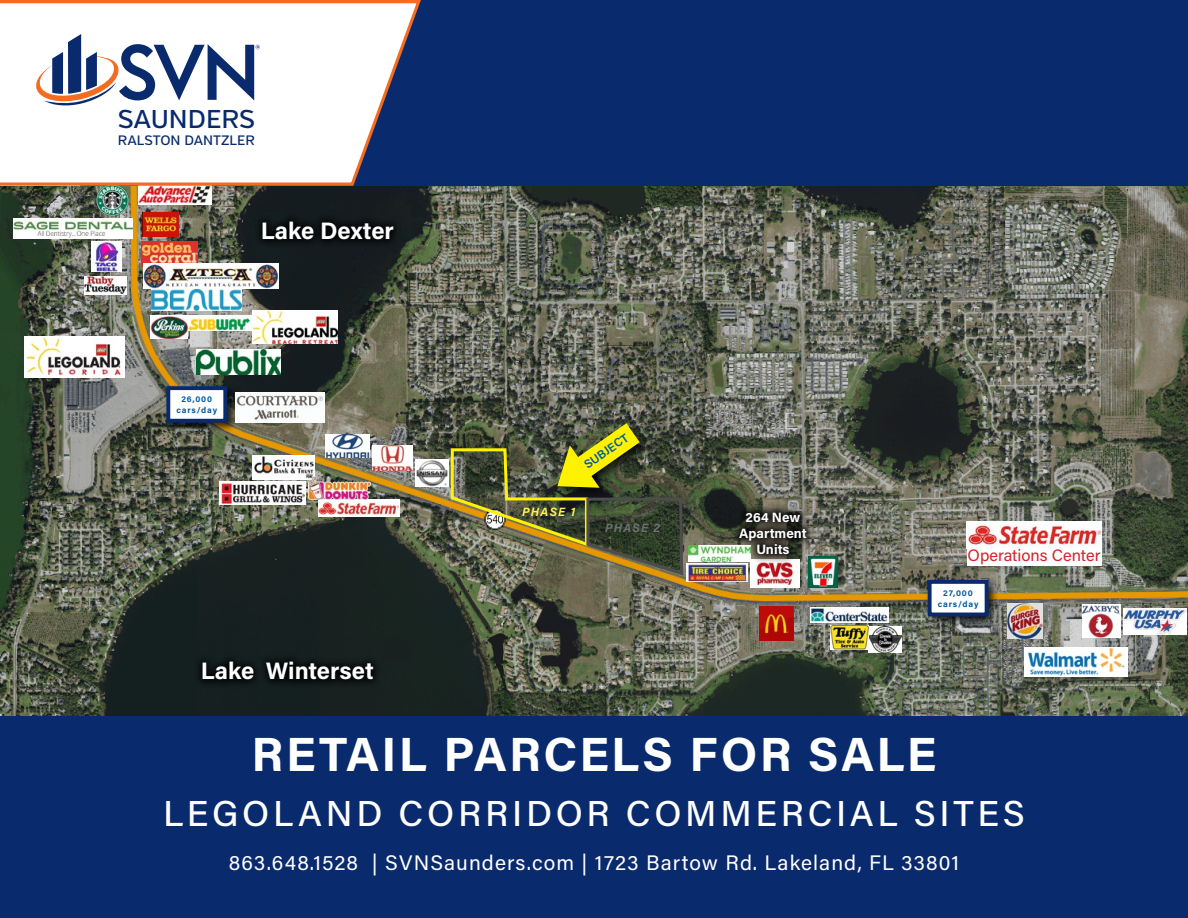
<style>
.page{position:relative;width:1188px;height:918px;background:#fff}
.page>*{position:absolute;margin:0;border:0;box-sizing:border-box;transform-origin:0 0}
.t1{font:700 48px "Acumin Pro";letter-spacing:.05em;color:#fff}
.t2{font:500 36px "Acumin Pro";letter-spacing:.1em;color:#fefefe}
.t3{font:500 25.8px "Verb";color:#092a6d}
.t4{font:700 23.85px "Acumin Pro";color:#fff}
.t5{font:21px "Acumin Pro";letter-spacing:.05em;color:#fff}
.t6{font:16.5px "Acumin Pro";color:#d2232a}
.t7{font:500 13.65px "Verb";color:#092a6d}
.t8{font:700 13.5px/15.9px "Acumin Pro";color:#fff;text-align:center}
.t9{font:600 12px "Acumin Pro";color:#005ba2}
.t10{font:italic 700 12px "Acumin Pro";letter-spacing:.105em;color:#fff44d}
.t11{font:italic 700 12px "Acumin Pro";letter-spacing:.105em;color:#6f7173}
.t12{font:700 8.55px/10.6px "Acumin Pro";letter-spacing:.1em;color:#005ba2;text-align:center}
</style>
<div class="page">
<div style="left:81px;top:0;width:1107px;height:216px;background:#092a6d"></div>
<img style="left:0;top:187px;width:1188px;height:529px">
<div style="left:0;top:716px;width:1188px;height:202px;background:#092a6d"></div>
<img style="left:197px;top:350px;width:84px;height:25px">
<img style="left:92px;top:242px;width:29px;height:29px">
<img style="left:138px;top:187px;width:73px;height:17px">
<img style="left:152px;top:289px;width:90px;height:22px">
<img style="left:143px;top:213px;width:36px;height:24px">
<img style="left:252px;top:311px;width:86px;height:33px">
<div style="left:254px;top:212px;width:149px;height:36px;background:#000;opacity:.94"></div>
<img style="left:141px;top:242px;width:57px;height:24px">
<img style="left:84px;top:276px;width:42px;height:18px">
<img style="left:143px;top:264px;width:135px;height:24px">
<img style="left:1025px;top:647px;width:102px;height:30px">
<div style="left:164px;top:384px;width:74px;height:50px;background:#000;opacity:.75"></div>
<div style="left:168px;top:388px;width:57px;height:33px;background:#fff"></div>
<div style="left:166px;top:386px;width:61px;height:37px;border:4px solid #092a6d"></div>
<div style="left:925px;top:578px;width:74px;height:49px;background:#000;opacity:.75"></div>
<div style="left:930px;top:582px;width:57px;height:32px;background:#fff"></div>
<div style="left:928px;top:580px;width:61px;height:36px;border:4px solid #092a6d"></div>
<img style="left:1008px;top:604px;width:34px;height:34px">
<img style="left:760px;top:607px;width:34px;height:34px">
<img style="left:868px;top:626px;width:34px;height:27px">
<img style="left:808px;top:557px;width:30px;height:31px">
<img style="left:750px;top:564px;width:50px;height:23px">
<img style="left:318px;top:500px;width:81px;height:16px">
<div style="left:193px;top:652px;width:189px;height:37px;background:#000;opacity:.94"></div>
<img style="left:219px;top:482px;width:87px;height:22px">
<img style="left:967px;top:521px;width:134px;height:28px">
<div style="left:967px;top:549px;width:134px;height:17px;background:#fff"></div>
<img style="left:252px;top:456px;width:63px;height:24px">
<img style="left:96px;top:187px;width:33px;height:30px">
<img style="left:24px;top:336px;width:101px;height:42px">
<img style="left:235px;top:392px;width:89px;height:31px">
<svg style="left:448px;top:421px;width:237px;height:157px;background:#616338"></svg>
<div style="left:730px;top:503px;width:86px;height:61px;background:#000;opacity:.94"></div>
<img style="left:688px;top:545px;width:62px;height:16px">
<img style="left:188px;top:316px;width:64px;height:15px">
<img style="left:151px;top:316px;width:37px;height:23px">
<img style="left:686px;top:563px;width:61px;height:18px">
<img style="left:811px;top:608px;width:77px;height:14px">
<img style="left:830px;top:625px;width:38px;height:24px">
<img style="left:1082px;top:605px;width:38px;height:33px">
<img style="left:1123px;top:608px;width:63px;height:26px">
<img style="left:372px;top:445px;width:41px;height:26px">
<img style="left:416px;top:459px;width:32px;height:27px">
<img style="left:325px;top:435px;width:44px;height:23px">
<svg style="left:0;top:0;width:423px;height:187px"></svg>
<svg style="left:35px;top:34px;width:225px;height:73px"></svg>
<img style="left:13px;top:218px;width:119px;height:20px">
<img style="left:309px;top:477px;width:61px;height:22px">
<p class="t3" style="left:118px;top:104px;width:139px">SAUNDERS</p>
<p class="t7" style="left:118px;top:132px;width:138px">RALSTON DANTZLER</p>
<p class="t4" style="left:261px;top:214px;width:135px">Lake Dexter</p>
<p class="t12" style="left:176px;top:394px;width:42px">26,000 cars/day</p>
<p class="t4" style="left:201px;top:654px;width:175px">Lake Winterset</p>
<p class="t9" style="left:581px;top:459px;width:53px;rotate:-35deg">SUBJECT</p>
<p class="t10" style="left:522px;top:503px;width:55px">PHASE 1</p>
<p class="t11" style="left:605px;top:519px;width:57px">PHASE 2</p>
<p class="t8" style="left:739px;top:509px;width:69px">264 New<br>Apartment<br>Units</p>
<p class="t6" style="left:968px;top:544px;width:134px">Operations Center</p>
<p class="t12" style="left:938px;top:587px;width:42px">27,000 cars/day</p>
<h1 class="t1" style="left:252px;top:721px;width:686px">RETAIL PARCELS FOR SALE</h1>
<h2 class="t2" style="left:163px;top:789px;width:863px">LEGOLAND CORRIDOR COMMERCIAL SITES</h2>
<p class="t5" style="left:229px;top:848px;width:732px">863.648.1528 | SVNSaunders.com | 1723 Bartow Rd. Lakeland, FL 33801</p>
</div>
